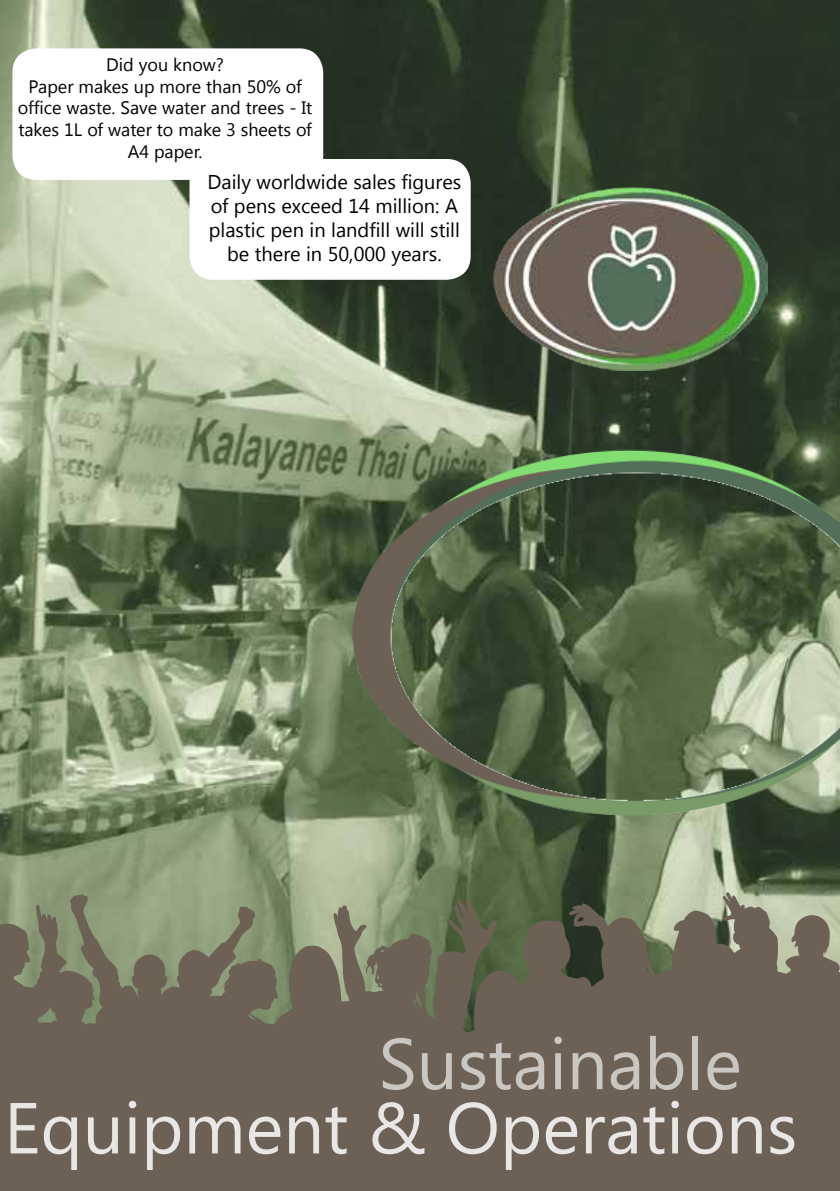
<style>
.page{position:relative;width:840px;height:1191px;background:#fff}
.page>*{position:absolute;margin:0;border:0;box-sizing:border-box;transform-origin:0 0}
.t1{font:72px "Segoe UI";color:#e9e7e6}
.t2{font:72px "Segoe UI";color:#cac6c2}
.t3{font:20px/24px "Segoe UI";color:#000;text-align:center}
.t4{font:18px/21.6px "Segoe UI";color:#000;text-align:center}
</style>
<div class="page">
<img style="left:0;top:0;width:839px;height:892px">
<svg style="left:0;top:892px;width:839px;height:299px;background:#71695a"></svg>
<img style="left:352px;top:439px;width:487px;height:376px">
<img style="left:493px;top:182px;width:274px;height:189px">
<div style="left:12px;top:48px;width:311px;height:132px;background:#fff;border-radius:24px"></div>
<div style="left:189px;top:159px;width:281px;height:121px;background:#fff;border-radius:24px"></div>
<p class="t4" style="left:18px;top:53px;width:296px">Did you know?<br>Paper makes up more than 50% of office waste. Save water and trees - It takes 1L of water to make 3 sheets of<br>A4 paper.</p>
<p class="t3" style="left:207px;top:169px;width:255px">Daily worldwide sales figures of pens exceed 14 million: A plastic pen in landfill will still be there in 50,000 years.</p>
<h1 class="t2" style="left:378px;top:1013px;width:364px">Sustainable</h1>
<h1 class="t1" style="left:4px;top:1077px;width:794px">Equipment &amp; Operations</h1>
</div>
